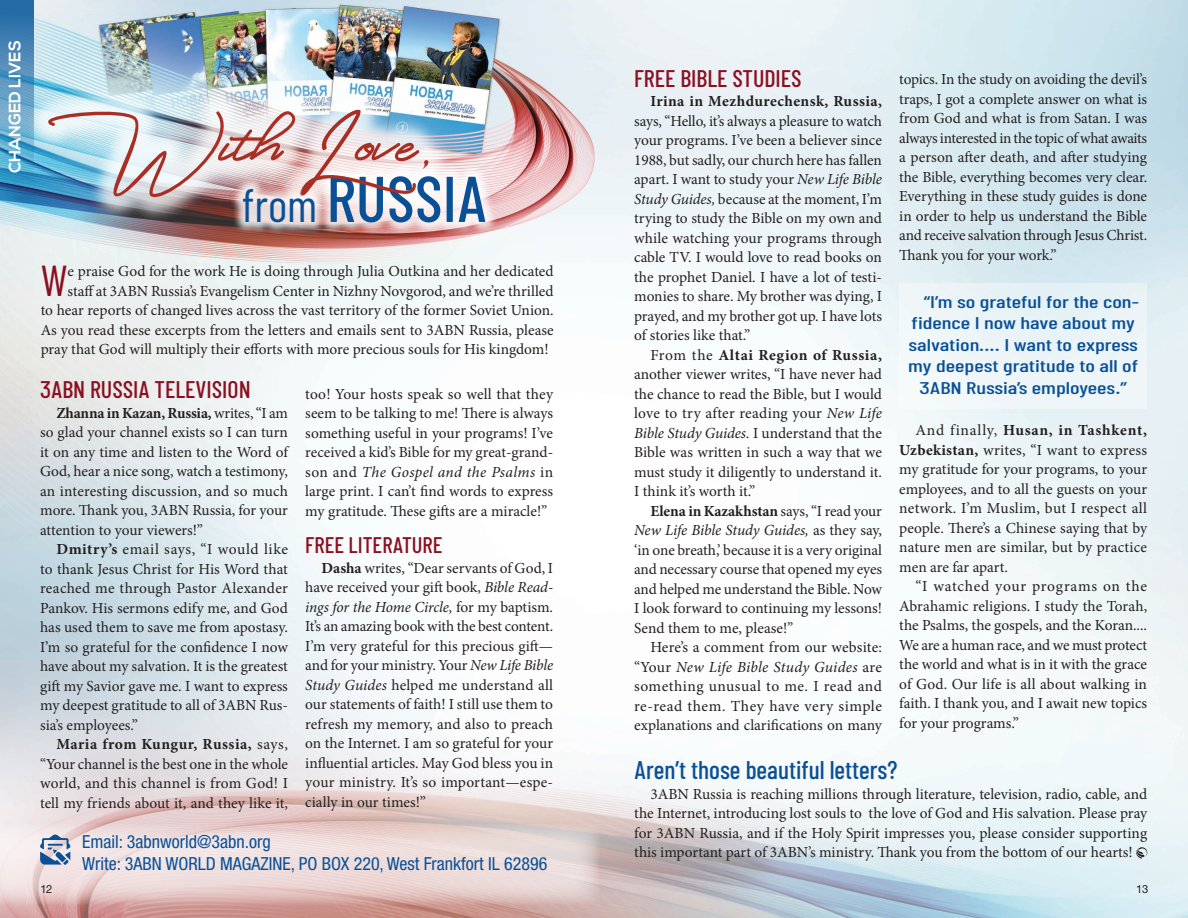
<style>
.page{position:relative;width:1188px;height:918px;background:#fff}
.page>*{position:absolute;margin:0;border:0;box-sizing:border-box;transform-origin:0 0}
.t1{font:103.5px "Mango Sign";color:#a92f25}
.t2{font:500 64.5px "Barlow Condensed";color:#095097}
.Body{font:43.2px "Barlow Condensed";color:#8a0f21}
.Body-2{font:500 25.5px "Barlow Condensed";color:#095097}
.Body-3{font:500 24px "Barlow Condensed";color:#8a0f21}
.Body-4{font:500 22.5px "Barlow Condensed";color:#8a0f21}
.t3{font:condensed 18px "Helvetica Neue LT Pro";color:#095097}
.Body-5{font:500 16.8px "Barlow Condensed";color:#095097;scale:1.33 1}
.Body-6{font:700 16.5px "Nexa";color:#fff}
.Body-7{font:15.3px/19.5px "Minion Pro";color:#231f20;text-align:justify}
.t4{font:11.25px "Helvetica Neue LT Pro";color:#231f20}
.s1{font-weight:400;font-size:46.5px}
.s2{font-weight:700}
.s3{font-style:italic}
</style>
<div class="page">
<img style="left:0;top:0;width:1188px;height:918px">
<svg style="left:0;top:824px;width:600px;height:81px;background:#e9d5d3"></svg>
<div style="left:899px;top:284px;width:248px;height:125px;background:#edf5f8"></div>
<svg style="left:40px;top:834px;width:30px;height:31px"></svg>
<div style="left:23px;top:85px;width:431px;height:138px;background:#fff;opacity:.76"></div>
<svg style="left:0;top:0;width:33px;height:459px;background:#9ebfd3"></svg>
<svg style="left:1135px;top:847px;width:12px;height:12px"></svg>
<div style="left:231px;top:163px;width:267px;height:72px;background:#fff;opacity:.84"></div>
<svg style="left:301px;top:109px;width:115px;height:86px"></svg>
<p class="Body-6" style="left:5px;top:173px;width:134px;rotate:-90deg">CHANGED LIVES</p>
<p class="t1" style="left:48px;top:108px;width:395px">With Love<sup>,</sup></p>
<p class="t2" style="left:242px;top:159px;width:247px"><span class="s1">from</span> RUSSIA</p>
<p class="Body" style="left:41px;top:253px;width:28px">W</p>
<p class="Body-7" style="left:68px;top:262px;width:488px">e praise God for the work He is doing through Julia Outkina and her dedicated</p>
<p class="Body-7" style="left:68px;top:281px;width:488px">staff at 3ABN Russia’s Evangelism Center in Nizhny Novgorod, and we’re thrilled</p>
<p class="Body-7" style="left:41px;top:301px;width:515px">to hear reports of changed lives across the vast territory of the former Soviet Union.</p>
<p class="Body-7" style="left:41px;top:320px;width:514px">As you read these excerpts from the letters and emails sent to 3ABN Russia, please</p>
<p class="Body-7" style="left:41px;top:340px;width:510px">pray that God will multiply their efforts with more precious souls for His kingdom!</p>
<p class="Body-3" style="left:40px;top:375px;width:212px">3ABN RUSSIA TELEVISION</p>
<p class="Body-7" style="left:40px;top:403px;width:249px;text-indent:16px"><span class="s2">Zhanna in Kazan, Russia,</span> writes, “I am so glad your channel exists so I can turn it on any time and listen to the Word of God, hear a nice song, watch a testimony, an interesting discussion, and so much more. Thank you, 3ABN Russia, for your attention to your viewers!”</p>
<p class="Body-7" style="left:40px;top:540px;width:249px;text-indent:16px"><span class="s2">Dmitry’s</span> email says, “I would like to thank Jesus Christ for His Word that reached me through Pastor Alexander Pankov. His sermons edify me, and God has used them to save me from apostasy.<br>I’m so grateful for the confidence I now have about my salvation. It is the greatest gift my Savior gave me. I want to express my deepest gratitude to all of 3ABN Rus&shy;sia’s employees.”</p>
<p class="Body-7" style="left:40px;top:735px;width:249px;text-indent:16px"><span class="s2">Maria from Kungur, Russia,</span> says, “Your channel is the best one in the whole world, and this channel is from God! I tell my friends about it, and they like it,</p>
<p class="Body-7" style="left:305px;top:384px;width:249px">too! Your hosts speak so well that they seem to be talking to me! There is always something useful in your programs! I’ve received a kid’s Bible for my great-grand&shy;son and <span class="s3">The Gospel and the Psalms</span> in large print. I can’t find words to express my gratitude. These gifts are a miracle!”</p>
<p class="Body-4" style="left:305px;top:531px;width:139px">FREE LITERATURE</p>
<p class="Body-7" style="left:305px;top:558px;width:249px;text-indent:16px"><span class="s2">Dasha</span> writes, “Dear servants of God, I have received your gift book, <span class="s3">Bible Read&shy;ings for the Home Circle,</span> for my baptism.<br>It’s an amazing book with the best content.<br>I’m very grateful for this precious gift— and for your ministry. Your <span class="s3">New Life Bible Study Guides</span> helped me understand all our statements of faith! I still use them to refresh my memory, and also to preach on the Internet. I am so grateful for your influential articles. May God bless you in your ministry. It’s so important—espe&shy;cially in our times!”</p>
<p class="t3" style="left:82px;top:831px;width:190px">Email: 3abnworld@3abn.org</p>
<p class="t3" style="left:82px;top:853px;width:467px">Write: 3ABN WORLD MAGAZINE, PO BOX 220, West Frankfort IL 62896</p>
<p class="Body-3" style="left:634px;top:63px;width:169px">FREE BIBLE STUDIES</p>
<p class="Body-7" style="left:634px;top:91px;width:249px;text-indent:16px"><span class="s2">Irina in Mezhdurechensk, Russia, </span>says, “Hello, it’s always a pleasure to watch your programs. I’ve been a believer since 1988, but sadly, our church here has fallen apart. I want to study your <span class="s3">New Life Bible Study Guides,</span> because at the moment, I’m trying to study the Bible on my own and while watching your programs through cable TV. I would love to read books on the prophet Daniel. I have a lot of testi&shy;monies to share. My brother was dying, I prayed, and my brother got up. I have lots of stories like that.”</p>
<p class="Body-7" style="left:634px;top:345px;width:249px;text-indent:16px">From the <span class="s2">Altai Region of Russia, </span>another viewer writes, “I have never had the chance to read the Bible, but I would love to try after reading your <span class="s3">New Life Bible Study Guides.</span> I understand that the Bible was written in such a way that we must study it diligently to understand it.<br>I think it’s worth it.”</p>
<p class="Body-7" style="left:634px;top:501px;width:249px;text-indent:16px"><span class="s2">Elena in Kazakhstan</span> says, “I read your <span class="s3">New Life Bible Study Guides,</span> as they say, ‘in one breath,’ because it is a very original and necessary course that opened my eyes and helped me understand the Bible. Now I look forward to continuing my lessons!<br>Send them to me, please!”</p>
<p class="Body-7" style="left:634px;top:637px;width:249px;text-indent:16px">Here’s a comment from our website: “Your <span class="s3">New Life Bible Study Guides</span> are something unusual to me. I read and re-read them. They have very simple explanations and clarifications on many</p>
<p class="Body-7" style="left:899px;top:70px;width:249px">topics. In the study on avoiding the devil’s traps, I got a complete answer on what is from God and what is from Satan. I was always interested in the topic of what awaits a person after death, and after studying the Bible, everything becomes very clear.<br>Everything in these study guides is done in order to help us understand the Bible and receive salvation through Jesus Christ.<br>Thank you for your work.”</p>
<p class="Body-5" style="left:924px;top:292px;width:163px">“I’m so grateful for the con-</p>
<p class="Body-5" style="left:912px;top:313px;width:169px">fidence I now have about my</p>
<p class="Body-5" style="left:908px;top:334px;width:174px">salvation.... I want to express</p>
<p class="Body-5" style="left:908px;top:356px;width:174px">my deepest gratitude to all of</p>
<p class="Body-5" style="left:919px;top:377px;width:158px">3ABN Russia’s employees.”</p>
<p class="Body-7" style="left:899px;top:421px;width:249px;text-indent:16px">And finally, <span class="s2">Husan, in Tashkent, Uzbekistan,</span> writes, “I want to express my gratitude for your programs, to your employees, and to all the guests on your network. I’m Muslim, but I respect all people. There’s a Chinese saying that by nature men are similar, but by practice men are far apart.</p>
<p class="Body-7" style="left:899px;top:577px;width:249px;text-indent:16px">“I watched your programs on the Abrahamic religions. I study the Torah, the Psalms, the gospels, and the Koran....<br>We are a human race, and we must protect the world and what is in it with the grace of God. Our life is all about walking in faith. I thank you, and I await new topics for your programs.”</p>
<p class="Body-2" style="left:634px;top:754px;width:265px">Aren’t those beautiful letters?</p>
<p class="Body-7" style="left:634px;top:784px;width:514px;text-indent:16px">3ABN Russia is reaching millions through literature, television, radio, cable, and the Internet, introducing lost souls to the love of God and His salvation. Please pray for 3ABN Russia, and if the Holy Spirit impresses you, please consider supporting this important part of 3ABN’s ministry. Thank you from the bottom of our hearts!</p>
<p class="t4" style="left:40px;top:882px;width:14px">12</p>
<p class="t4" style="left:1136px;top:882px;width:14px">13</p>
</div>
